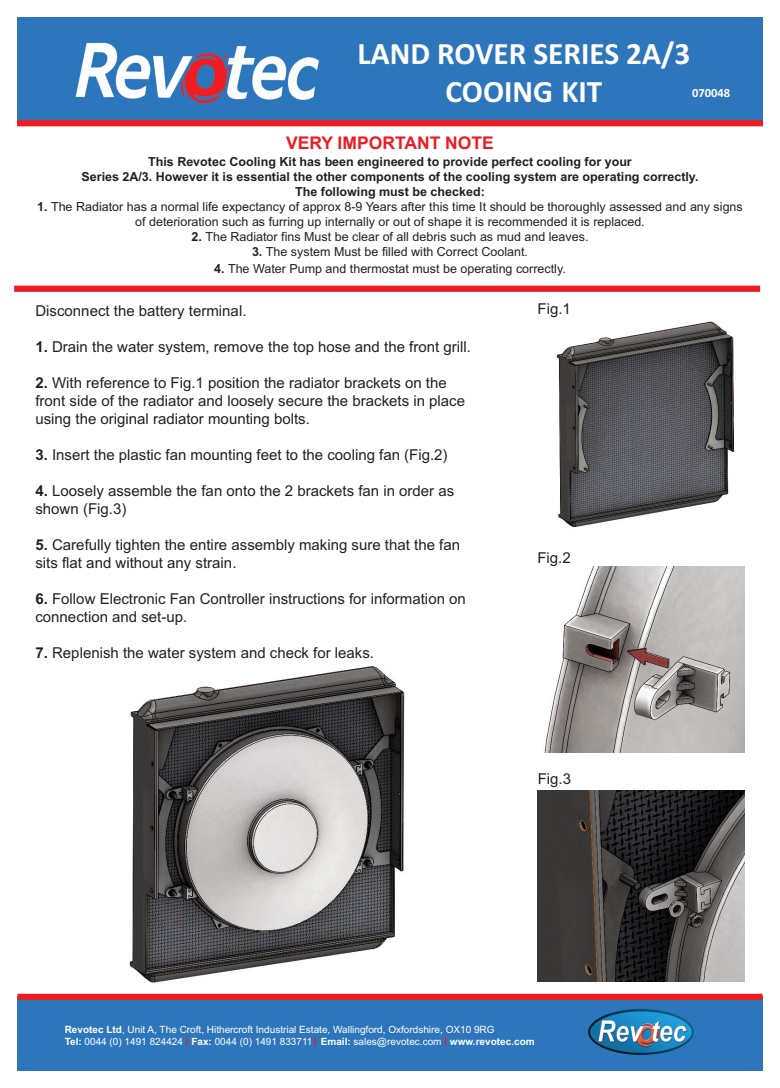
<style>
.page{position:relative;width:780px;height:1088px;background:#fff}
.page>*{position:absolute;margin:0;border:0;box-sizing:border-box;transform-origin:0 0}
.t1{font:700 31.25px/37.5px "Calibri";color:#fff;text-align:center}
.t2{font:700 17.5px "Arial";color:#eb1d23}
.t3{font:15px/18px "Arial";color:#231f20}
.t4{font:12.5px/15px "Arial";color:#231f20;text-align:center}
.t5{font:700 12.5px/15px "Arial";color:#231f20;text-align:center}
.t6{font:700 12.5px "Calibri";color:#fff}
.t7{font:10px/12px "Arial";color:#fff}
.s1{font-weight:700}
</style>
<div class="page">
<div style="left:17px;top:17px;width:745px;height:106px;background:#2e76bc"></div>
<div style="left:17px;top:997px;width:745px;height:74px;background:#2e76bc"></div>
<div style="left:17px;top:120px;width:746px;height:6px;background:#eb1d23"></div>
<div style="left:17px;top:994px;width:745px;height:6px;background:#eb1d23"></div>
<img style="left:75px;top:42px;width:244px;height:61px">
<img style="left:588px;top:1009px;width:106px;height:46px">
<img style="left:556px;top:321px;width:179px;height:207px">
<img style="left:544px;top:567px;width:200px;height:186px">
<img style="left:537px;top:790px;width:207px;height:192px">
<img style="left:129px;top:666px;width:276px;height:317px">
<div style="left:14px;top:286px;width:746px;height:6px;background:#eb1d23"></div>
<h1 class="t1" style="left:357px;top:35px;width:334px">LAND ROVER SERIES 2A/3<br>COOING KIT</h1>
<p class="t6" style="left:692px;top:86px;width:40px">070048</p>
<p class="t2" style="left:286px;top:132px;width:209px">VERY IMPORTANT NOTE</p>
<p class="t5" style="left:81px;top:154px;width:618px">This Revotec Cooling Kit has been engineered to provide perfect cooling for your<br>Series 2A/3. However it is essential the other components of the cooling system are operating correctly.<br>The following must be checked:</p>
<p class="t4" style="left:37px;top:199px;width:707px"><span class="s1">1.</span> The Radiator has a normal life expectancy of approx 8-9 Years after this time It should be thoroughly assessed and any signs of deterioration such as furring up internally or out of shape it is recommended it is replaced.</p>
<p class="t4" style="left:191px;top:229px;width:398px"><span class="s1">2.</span> The Radiator fins Must be clear of all debris such as mud and leaves.</p>
<p class="t4" style="left:252px;top:244px;width:277px"><span class="s1">3.</span> The system Must be filled with Correct Coolant.</p>
<p class="t4" style="left:214px;top:261px;width:353px"><span class="s1">4.</span> The Water Pump and thermostat must be operating correctly.</p>
<p class="t3" style="left:35px;top:302px;width:212px">Disconnect the battery terminal.</p>
<p class="t3" style="left:537px;top:300px;width:35px">Fig.1</p>
<p class="t3" style="left:35px;top:338px;width:437px"><span class="s1">1.</span> Drain the water system, remove the top hose and the front grill.</p>
<p class="t3" style="left:35px;top:374px;width:431px"><span class="s1">2.</span> With reference to Fig.1 position the radiator brackets on the front side of the radiator and loosely secure the brackets in place using the original radiator mounting bolts.</p>
<p class="t3" style="left:35px;top:446px;width:413px"><span class="s1">3.</span> Insert the plastic fan mounting feet to the cooling fan (Fig.2)</p>
<p class="t3" style="left:35px;top:482px;width:420px"><span class="s1">4.</span> Loosely assemble the fan onto the 2 brackets fan in order as shown (Fig.3)</p>
<p class="t3" style="left:35px;top:536px;width:426px"><span class="s1">5.</span> Carefully tighten the entire assembly making sure that the fan sits flat and without any strain.</p>
<p class="t3" style="left:35px;top:590px;width:432px"><span class="s1">6.</span> Follow Electronic Fan Controller instructions for information on connection and set-up.</p>
<p class="t3" style="left:35px;top:644px;width:340px"><span class="s1">7.</span> Replenish the water system and check for leaks.</p>
<p class="t3" style="left:537px;top:549px;width:35px">Fig.2</p>
<p class="t3" style="left:537px;top:769px;width:35px">Fig.3</p>
<p class="t7" style="left:65px;top:1023px;width:471px"><span class="s1">Revotec Ltd</span>, Unit A, The Croft, Hithercroft Industrial Estate, Wallingford, Oxfordshire, OX10 9RG<br><span class="s1">Tel:</span> 0044 (0) 1491 824424 <span class="s1">Fax:</span> 0044 (0) 1491 833711 <span class="s1">Email:</span> sales@revotec.com <span class="s1">www.revotec.com</span></p>
</div>
